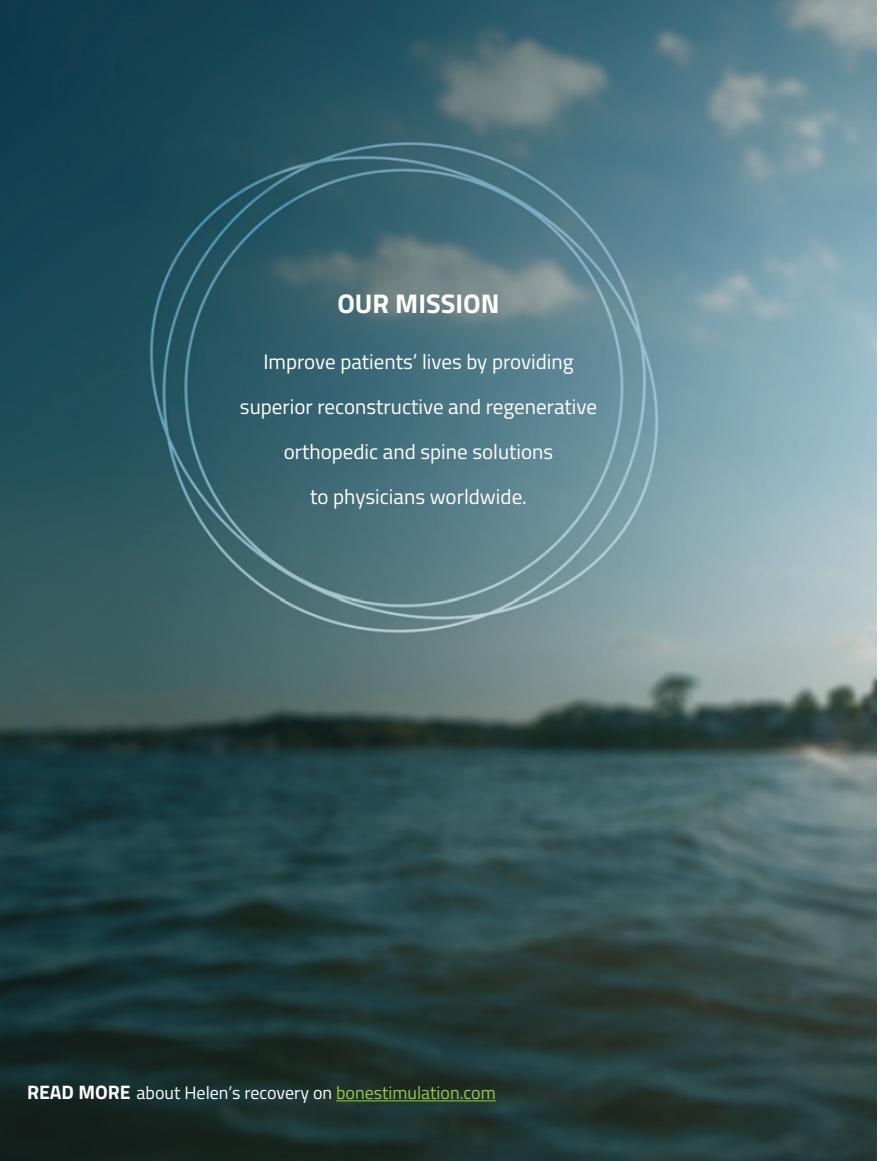
<style>
.page{position:relative;width:891px;height:1161px;background:#fff}
.page>*{position:absolute;margin:0;border:0;box-sizing:border-box;transform-origin:0 0}
.t1{font:700 27px "Titillium";color:#fff}
.t2{font:21px/45px "Titillium";color:#fff;text-align:center}
.t3{font:18px "Titillium";color:#fff}
.s1{font-weight:700;font-size:19.5px}
.s2{color:#98ca41}
</style>
<div class="page">
<img style="left:0;top:0;width:877px;height:1161px">
<hr style="left:336px;top:1101px;width:160px;height:1px;background:#98ca41">
<p class="t1" style="left:337px;top:288px;width:164px">OUR MISSION</p>
<p class="t2" style="left:240px;top:341px;width:359px">Improve patients’ lives by providing superior reconstructive and regenerative orthopedic and spine solutions<br>to physicians worldwide.</p>
<p class="t3" style="left:27px;top:1086px;width:470px"><span class="s1">READ MORE</span> about Helen’s recovery on <span class="s2">bonestimulation.com</span></p>
</div>
